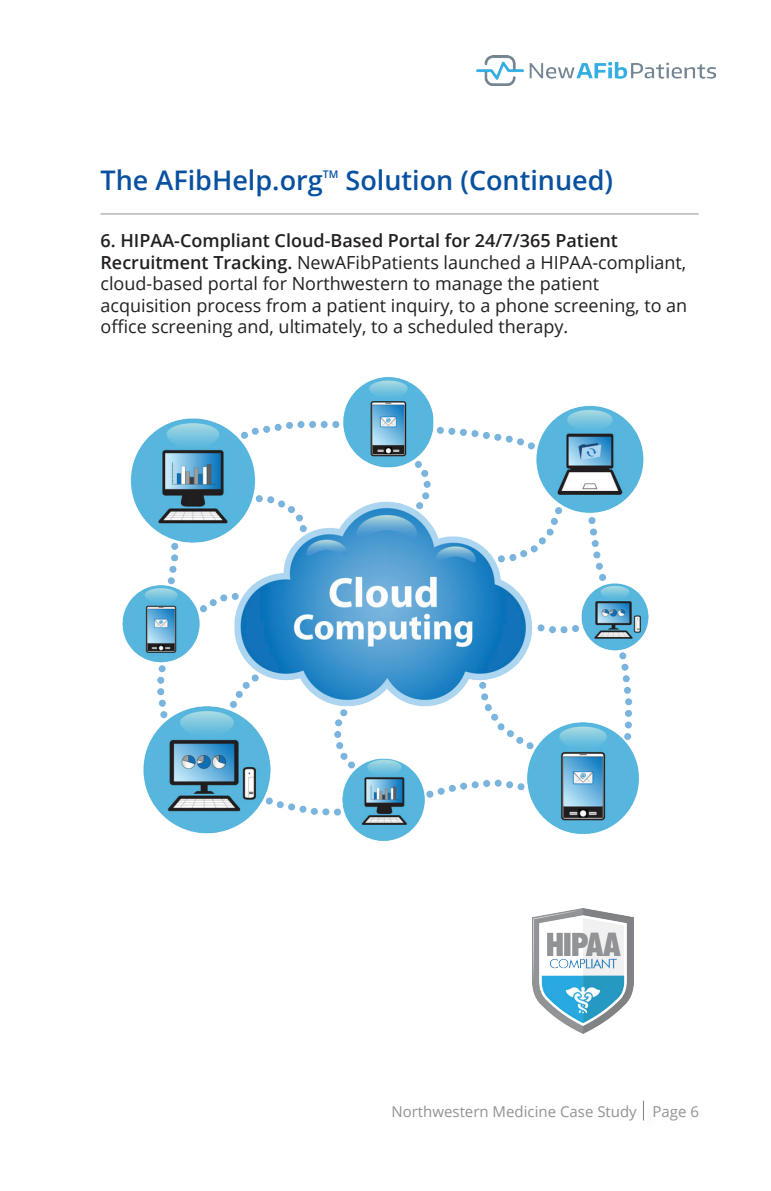
<style>
.page{position:relative;width:771px;height:1191px;background:#fff}
.page>*{position:absolute;margin:0;border:0;box-sizing:border-box;transform-origin:0 0}
.Body_text{font:600 27px "Open Sans";color:#0850a0}
.Body_text-2{font:18px/21.6px "Open Sans";color:#231f20}
.t1{font:15px "Open Sans";color:#909295}
.Body_text-3{font:600 10.5px "Open Sans";color:#0850a0}
.s1{font-weight:600}
</style>
<div class="page">
<svg style="left:643px;top:1101px;width:1px;height:19px"></svg>
<img style="left:477px;top:56px;width:238px;height:30px">
<hr style="left:100px;top:214px;width:598px;height:1px;background:#919396">
<img style="left:122px;top:377px;width:527px;height:464px">
<img style="left:532px;top:908px;width:101px;height:125px">
<p class="Body_text" style="left:100px;top:161px;width:224px">The AFibHelp.org</p>
<p class="Body_text-3" style="left:323px;top:167px;width:17px">TM</p>
<p class="Body_text" style="left:345px;top:161px;width:269px">Solution (Continued)</p>
<p class="Body_text-2" style="left:100px;top:229px;width:588px"><span class="s1">6. HIPAA-Compliant Cloud-Based Portal for 24/7/365 Patient Recruitment Tracking.</span> NewAFibPatients launched a HIPAA-compliant, cloud-based portal for Northwestern to manage the patient acquisition process from a patient inquiry, to a phone screening, to an office screening and, ultimately, to a scheduled therapy.</p>
<p class="t1" style="left:391px;top:1101px;width:309px">Northwestern Medicine Case Study Page 6</p>
</div>
